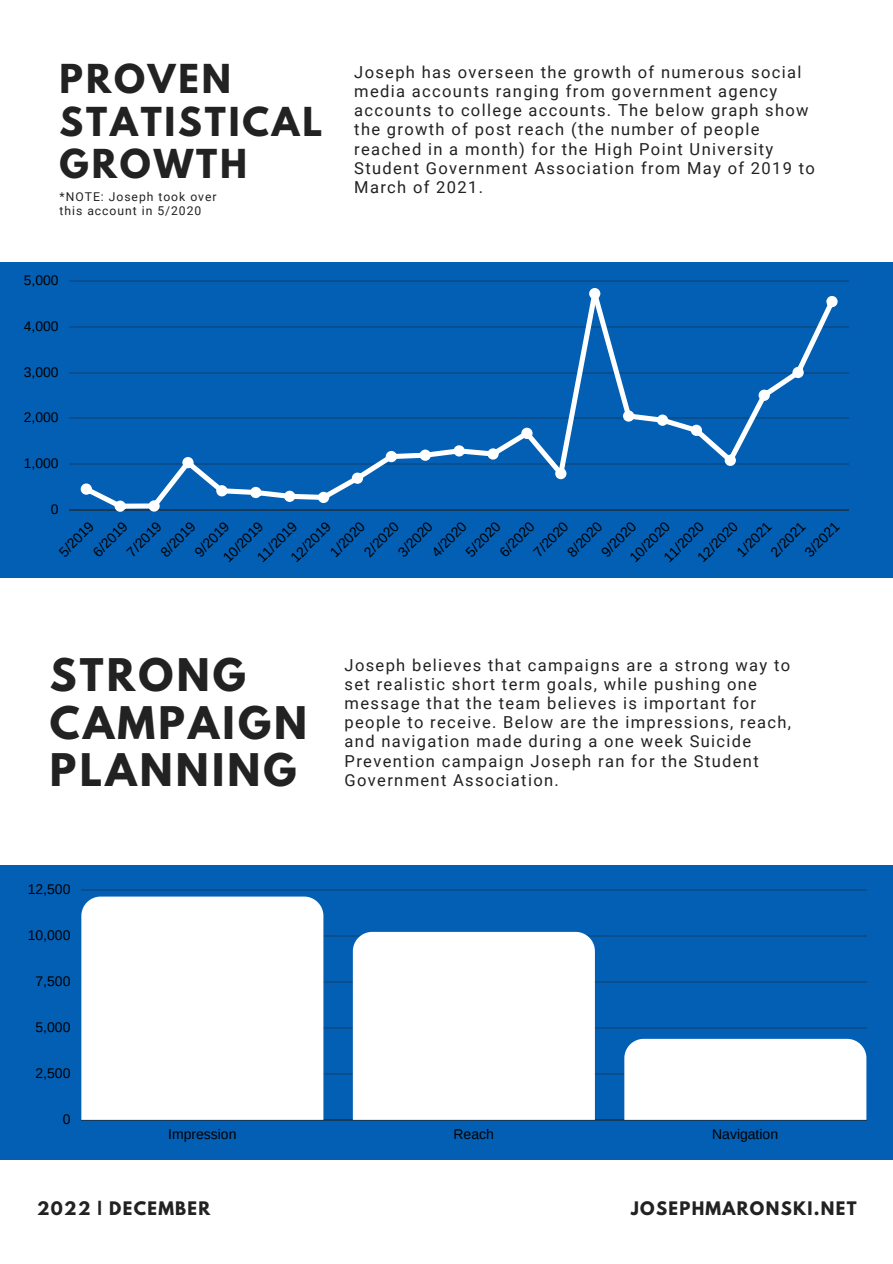
<style>
.page{position:relative;width:893px;height:1264px;background:#fff}
.page>*{position:absolute;margin:0;border:0;box-sizing:border-box;transform-origin:0 0}
.t1{font:700 39.9px/47.2px "League Spartan";letter-spacing:.08em;color:#222}
.t2{font:700 35.4px/42.8px "League Spartan";letter-spacing:.08em;color:#222}
.t3{font:16.5px/19px "Roboto";letter-spacing:.08em;color:#222}
.t4{font:700 16.5px "League Spartan";letter-spacing:.08em;color:#222}
.t5{font:13.95px "Arimo";color:#000}
.t6{font:12.15px/14.1px "Roboto";letter-spacing:.08em;color:#222}
</style>
<div class="page">
<div style="left:0;top:262px;width:892px;height:315px;background:#025fb4"></div>
<hr style="left:69px;top:281px;width:779px;height:1px;background:#222">
<hr style="left:69px;top:326px;width:779px;height:2px;background:#222">
<hr style="left:69px;top:372px;width:779px;height:1px;background:#222">
<hr style="left:69px;top:418px;width:779px;height:1px;background:#222">
<hr style="left:69px;top:463px;width:779px;height:1px;background:#222">
<hr style="left:69px;top:509px;width:779px;height:1px;background:#222">
<svg style="left:81px;top:288px;width:756px;height:224px"></svg>
<div style="left:0;top:866px;width:892px;height:293px;background:#025fb4"></div>
<hr style="left:81px;top:889px;width:785px;height:2px;background:#222">
<hr style="left:81px;top:935px;width:785px;height:1px;background:#222">
<hr style="left:81px;top:981px;width:785px;height:1px;background:#222">
<hr style="left:81px;top:1027px;width:785px;height:1px;background:#222">
<hr style="left:81px;top:1073px;width:785px;height:1px;background:#222">
<hr style="left:81px;top:1119px;width:785px;height:1px;background:#222">
<div style="left:81px;top:896px;width:242px;height:223px;background:#fff"></div>
<div style="left:353px;top:931px;width:242px;height:188px;background:#fff"></div>
<div style="left:624px;top:1038px;width:242px;height:81px;background:#fff"></div>
<h2 class="t2" style="left:60px;top:62px;width:264px">PROVEN<br>STATISTICAL<br>GROWTH</h2>
<p class="t3" style="left:354px;top:63px;width:462px">Joseph has overseen the growth of numerous social media accounts ranging from government agency accounts to college accounts. The below graph show the growth of post reach (the number of people reached in a month) for the High Point University Student Government Association from May of 2019 to March of 2021.</p>
<p class="t6" style="left:60px;top:190px;width:158px">*NOTE: Joseph took over this account in 5/2020</p>
<p class="t5" style="left:24px;top:273px;width:36px">5,000</p>
<p class="t5" style="left:24px;top:318px;width:36px">4,000</p>
<p class="t5" style="left:24px;top:364px;width:36px">3,000</p>
<p class="t5" style="left:24px;top:409px;width:36px">2,000</p>
<p class="t5" style="left:24px;top:455px;width:36px">1,000</p>
<p class="t5" style="left:51px;top:501px;width:9px">0</p>
<p class="t5" style="left:287px;top:554px;width:52px;rotate:-45deg">12/2019</p>
<p class="t5" style="left:327px;top:548px;width:44px;rotate:-45deg">1/2020</p>
<p class="t5" style="left:361px;top:548px;width:44px;rotate:-45deg">2/2020</p>
<p class="t5" style="left:395px;top:548px;width:44px;rotate:-45deg">3/2020</p>
<p class="t5" style="left:428px;top:548px;width:44px;rotate:-45deg">4/2020</p>
<p class="t5" style="left:462px;top:548px;width:44px;rotate:-45deg">5/2020</p>
<p class="t5" style="left:496px;top:548px;width:44px;rotate:-45deg">6/2020</p>
<p class="t5" style="left:530px;top:548px;width:44px;rotate:-45deg">7/2020</p>
<p class="t5" style="left:564px;top:548px;width:44px;rotate:-45deg">8/2020</p>
<p class="t5" style="left:598px;top:548px;width:44px;rotate:-45deg">9/2020</p>
<p class="t5" style="left:626px;top:554px;width:52px;rotate:-45deg">10/2020</p>
<p class="t5" style="left:660px;top:554px;width:52px;rotate:-45deg">11/2020</p>
<p class="t5" style="left:694px;top:554px;width:52px;rotate:-45deg">12/2020</p>
<p class="t5" style="left:733px;top:548px;width:44px;rotate:-45deg">1/2021</p>
<p class="t5" style="left:56px;top:548px;width:44px;rotate:-45deg">5/2019</p>
<p class="t5" style="left:90px;top:548px;width:44px;rotate:-45deg">6/2019</p>
<p class="t5" style="left:124px;top:548px;width:44px;rotate:-45deg">7/2019</p>
<p class="t5" style="left:157px;top:548px;width:44px;rotate:-45deg">8/2019</p>
<p class="t5" style="left:191px;top:548px;width:44px;rotate:-45deg">9/2019</p>
<p class="t5" style="left:220px;top:554px;width:52px;rotate:-45deg">10/2019</p>
<p class="t5" style="left:254px;top:554px;width:52px;rotate:-45deg">11/2019</p>
<p class="t5" style="left:767px;top:548px;width:44px;rotate:-45deg">2/2021</p>
<p class="t5" style="left:801px;top:548px;width:44px;rotate:-45deg">3/2021</p>
<h1 class="t1" style="left:50px;top:656px;width:259px">STRONG<br>CAMPAIGN<br>PLANNING</h1>
<p class="t3" style="left:344px;top:655px;width:448px">Joseph believes that campaigns are a strong way to set realistic short term goals, while pushing one message that the team believes is important for people to receive. Below are the impressions, reach, and navigation made during a one week Suicide Prevention campaign Joseph ran for the Student Government Association.</p>
<p class="t5" style="left:28px;top:881px;width:44px">12,500</p>
<p class="t5" style="left:28px;top:927px;width:44px">10,000</p>
<p class="t5" style="left:36px;top:973px;width:36px">7,500</p>
<p class="t5" style="left:36px;top:1019px;width:36px">5,000</p>
<p class="t5" style="left:36px;top:1065px;width:36px">2,500</p>
<p class="t5" style="left:63px;top:1111px;width:9px">0</p>
<p class="t5" style="left:168px;top:1126px;width:70px">Impression</p>
<p class="t5" style="left:453px;top:1126px;width:42px">Reach</p>
<p class="t5" style="left:712px;top:1126px;width:67px">Navigation</p>
<p class="t4" style="left:37px;top:1200px;width:175px">2022 | DECEMBER</p>
<p class="t4" style="left:631px;top:1200px;width:227px">JOSEPHMARONSKI.NET</p>
</div>
